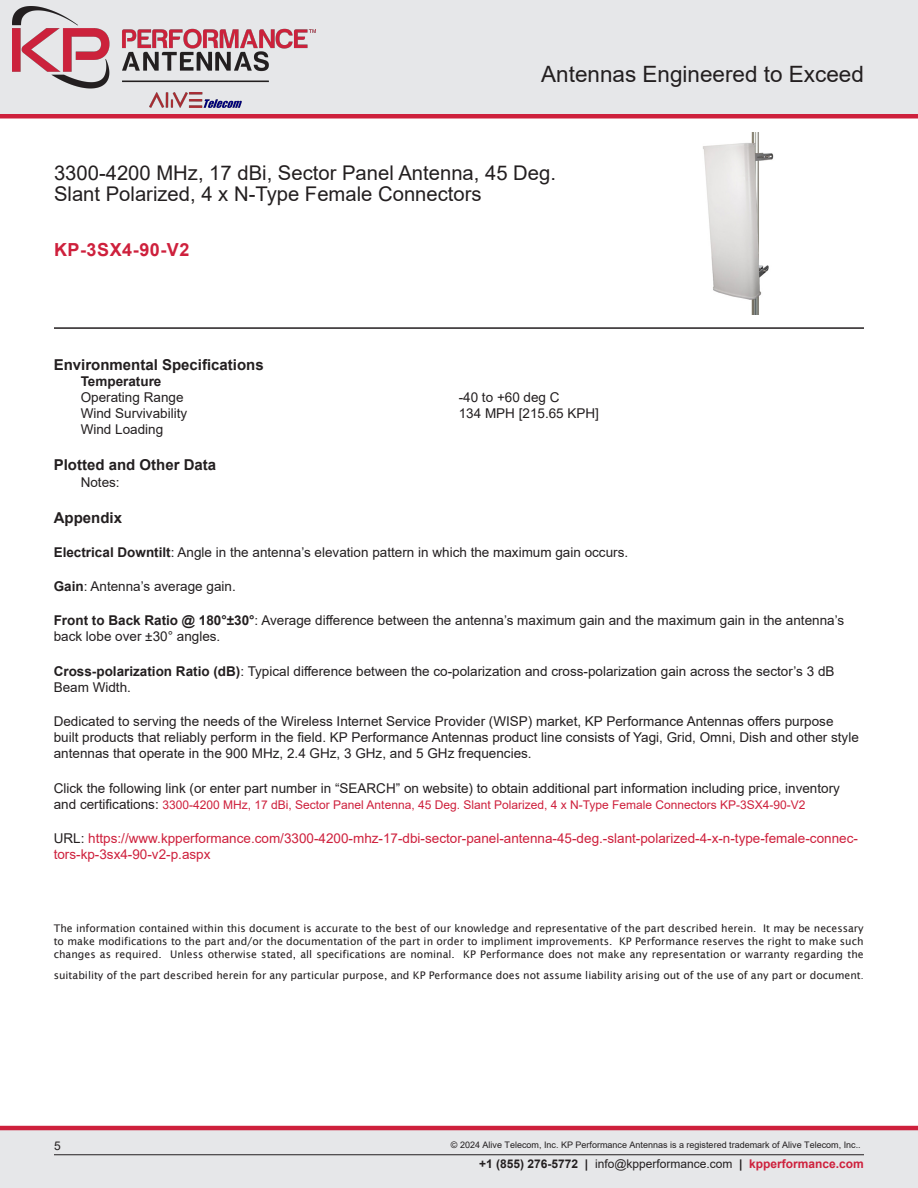
<style>
.page{position:relative;width:918px;height:1188px;background:#fff}
.page>*{position:absolute;margin:0;border:0;box-sizing:border-box;transform-origin:0 0}
.t1{font:22.5px "Arial";color:#231f20}
.Web_Description_Para{font:20.25px/21px "Arial";color:#231f20}
.PN{font:700 18px "Arial";letter-spacing:.03em;color:#ce203c}
.Head1{font:700 15px "Arial";color:#231f20}
.Head1_for_Compliance{font:700 15px "Arial";color:#231f20}
.Marketing_and_URL{font:700 15px "Arial";color:#231f20}
.Marketing_and_URL-2{font:13.5px/16.2px "Arial";color:#231f20}
.Marketing_and_URL-3{font:13.5px/16.2px "Arial";color:#ce203c}
.Specs_Para{font:13.5px "Arial";color:#231f20}
.Head2_after_Head1{font:700 13.5px "Arial";color:#231f20}
.Marketing_and_URL-4{font:12px "Arial";color:#ce203c}
.t2{font:12px "Arial";color:#231f20}
.t3{font:10.5px/12.6px "Lucida Sans";color:#231f20;text-align:justify}
.t4{font:9px "Arial";color:#231f20}
.s1{font-weight:700}
.s2{font-size:13.5px;color:#231f20}
.s3{color:#231f20}
.s4{font-size:9px}
.s5{font-style:inherit}
.s6{font-weight:700;color:#ce203c}
</style>
<div class="page">
<div style="left:0;top:1130px;width:918px;height:58px;background:#e6e7e9"></div>
<hr style="left:0;top:1126px;width:918px;height:4px;background:#ce203c">
<div style="left:0;top:0;width:918px;height:116px;background:#e6e7e9"></div>
<hr style="left:0;top:114px;width:918px;height:4px;background:#ce203c">
<hr style="left:54px;top:1154px;width:810px;height:1px;background:#231f20">
<hr style="left:54px;top:327px;width:810px;height:2px;background:#231f20">
<img style="left:703px;top:133px;width:71px;height:181px">
<img style="left:12px;top:6px;width:304px;height:102px">
<h1 class="t1" style="left:541px;top:58px;width:324px">Antennas Engineered to Exceed</h1>
<h1 class="Web_Description_Para" style="left:54px;top:163px;width:504px">3300-4200 MHz, 17 dBi, Sector Panel Antenna, 45 Deg.<br>Slant Polarized, 4 x N-Type Female Connectors</h1>
<p class="PN" style="left:54px;top:237px;width:137px">KP-3SX4-90-V2</p>
<p class="Head1" style="left:54px;top:354px;width:212px">Environmental Specifications</p>
<p class="Head2_after_Head1" style="left:81px;top:371px;width:82px">Temperature</p>
<p class="Specs_Para" style="left:81px;top:388px;width:104px">Operating Range</p>
<p class="Specs_Para" style="left:459px;top:388px;width:102px">-40 to +60 deg C</p>
<p class="Specs_Para" style="left:81px;top:404px;width:108px">Wind Survivability</p>
<p class="Specs_Para" style="left:459px;top:404px;width:142px">134 MPH [215.65 KPH]</p>
<p class="Specs_Para" style="left:81px;top:420px;width:84px">Wind Loading</p>
<p class="Head1_for_Compliance" style="left:54px;top:454px;width:164px">Plotted and Other Data</p>
<p class="Specs_Para" style="left:81px;top:472px;width:41px">Notes:</p>
<p class="Marketing_and_URL" style="left:54px;top:507px;width:70px">Appendix</p>
<p class="Marketing_and_URL-2" style="left:54px;top:544px;width:576px"><span class="s1">Electrical Downtilt</span>: Angle in the antenna’s elevation pattern in which the maximum gain occurs.</p>
<p class="Marketing_and_URL-2" style="left:54px;top:578px;width:184px"><span class="s1">Gain</span>: Antenna’s average gain.</p>
<p class="Marketing_and_URL-2" style="left:54px;top:612px;width:792px"><span class="s1">Front to Back Ratio @ 180°±30°</span>: Average difference between the antenna’s maximum gain and the maximum gain in the antenna’s back lobe over ±30° angles.</p>
<p class="Marketing_and_URL-2" style="left:54px;top:663px;width:782px"><span class="s1">Cross-polarization Ratio (dB)</span>: Typical difference between the co-polarization and cross-polarization gain across the sector’s 3 dB<br>Beam Width.</p>
<p class="Marketing_and_URL-2" style="left:54px;top:713px;width:807px">Dedicated to serving the needs of the Wireless Internet Service Provider (WISP) market, KP Performance Antennas offers purpose built products that reliably perform in the field. KP Performance Antennas product line consists of Yagi, Grid, Omni, Dish and other style antennas that operate in the 900 MHz, 2.4 GHz, 3 GHz, and 5 GHz frequencies.</p>
<p class="Marketing_and_URL-2" style="left:54px;top:780px;width:788px">Click the following link (or enter part number in “SEARCH” on website) to obtain additional part information including price, inventory</p>
<p class="Marketing_and_URL-4" style="left:54px;top:796px;width:753px"><span class="s2">and certifications:</span> 3300-4200 MHz, 17 dBi, Sector Panel Antenna, 45 Deg. Slant Polarized, 4 x N-Type Female Connectors KP-3SX4-90-V2</p>
<p class="Marketing_and_URL-3" style="left:54px;top:830px;width:806px"><span class="s3">URL:</span> https://www.kpperformance.com/3300-4200-mhz-17-dbi-sector-panel-antenna-45-deg.-slant-polarized-4-x-n-type-female-connec&shy;tors-kp-3sx4-90-v2-p.aspx</p>
<p class="t3" style="left:54px;top:922px;width:811px">The information contained within this document is accurate to the best of our knowledge and representative of the part described herein. It may be necessary to make modifications to the part and/or the documentation of the part in order to impliment improvements. KP Performance reserves the right to make such changes as required. Unless otherwise stated, all specifications are nominal. KP Performance does not make any representation or warranty regarding the</p>
<p class="t3" style="left:54px;top:969px;width:811px">suitability of the part described herein for any particular purpose, and KP Performance does not assume liability arising out of the use of any part or document<span class="s4">.</span></p>
<p class="t2" style="left:54px;top:1137px;width:8px">5</p>
<p class="t4" style="left:451px;top:1139px;width:411px">© 2024 Alive Telecom, Inc. KP Performance Antennas is a registered trademark of Alive Telecom, Inc.<span class="s5">.</span></p>
<p class="t2" style="left:479px;top:1156px;width:386px"><span class="s1">+1 (855) 276-5772 |</span> info@kpperformance.com <span class="s1">|</span> <span class="s6">kpperformance.com</span></p>
</div>
